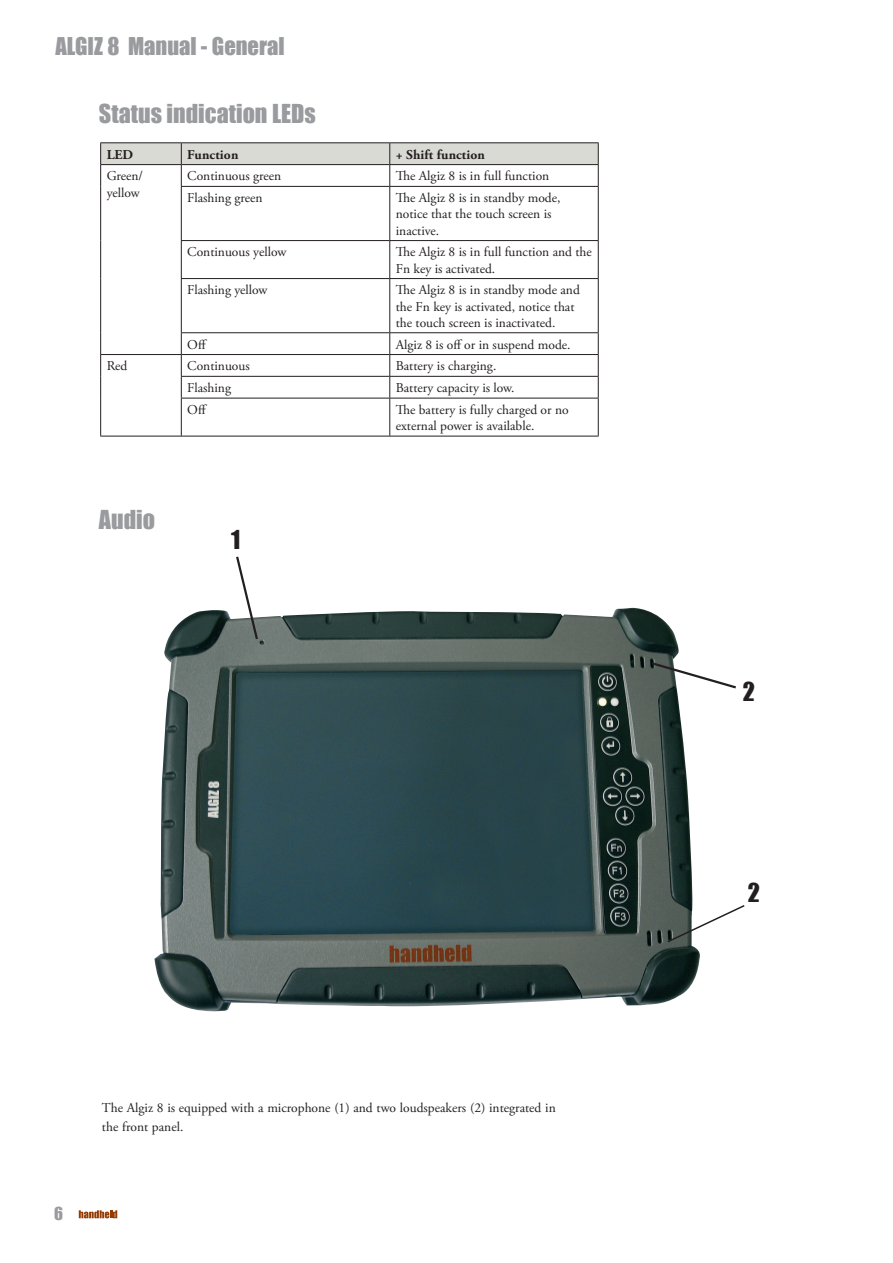
<style>
.page{position:relative;width:893px;height:1263px;background:#fff}
.page>*{position:absolute;margin:0;border:0;box-sizing:border-box;transform-origin:0 0}
.t1{font:24px "Impact";color:#999b9e}
.t2{font:24px "Impact";color:#231f20}
.t3{font:22.5px "Impact";color:#999b9e}
.t4{font:16.5px "Impact";color:#999b9e}
.t5{font:13.5px/16.2px "Adobe Garamond Pro";color:#231f20}
.t6{font:700 13.5px "Adobe Garamond Pro";letter-spacing:.01em;color:#231f20}
</style>
<div class="page">
<svg style="left:79px;top:1210px;width:38px;height:8px"></svg>
<img style="left:154px;top:608px;width:546px;height:404px">
<hr style="left:100px;top:142px;width:81px;height:1px;background:#231f20">
<hr style="left:181px;top:142px;width:209px;height:1px;background:#231f20">
<hr style="left:390px;top:142px;width:209px;height:1px;background:#231f20">
<svg style="left:100px;top:143px;width:499px;height:43px"></svg>
<hr style="left:100px;top:186px;width:1px;height:55px;background:#231f20">
<hr style="left:181px;top:186px;width:209px;height:1px;background:#231f20">
<hr style="left:181px;top:187px;width:1px;height:53px;background:#231f20">
<hr style="left:390px;top:186px;width:209px;height:1px;background:#231f20">
<hr style="left:389px;top:187px;width:1px;height:53px;background:#231f20">
<hr style="left:598px;top:187px;width:1px;height:53px;background:#231f20">
<hr style="left:100px;top:241px;width:1px;height:38px;background:#231f20">
<hr style="left:181px;top:240px;width:209px;height:1px;background:#231f20">
<hr style="left:181px;top:241px;width:1px;height:37px;background:#231f20">
<hr style="left:390px;top:240px;width:209px;height:1px;background:#231f20">
<hr style="left:389px;top:241px;width:1px;height:37px;background:#231f20">
<hr style="left:598px;top:241px;width:1px;height:37px;background:#231f20">
<hr style="left:100px;top:279px;width:1px;height:54px;background:#231f20">
<hr style="left:181px;top:278px;width:209px;height:1px;background:#231f20">
<hr style="left:181px;top:279px;width:1px;height:53px;background:#231f20">
<hr style="left:390px;top:278px;width:209px;height:1px;background:#231f20">
<hr style="left:389px;top:279px;width:1px;height:53px;background:#231f20">
<hr style="left:598px;top:279px;width:1px;height:53px;background:#231f20">
<hr style="left:181px;top:332px;width:209px;height:1px;background:#231f20">
<hr style="left:390px;top:332px;width:209px;height:1px;background:#231f20">
<hr style="left:100px;top:354px;width:81px;height:1px;background:#231f20">
<hr style="left:181px;top:354px;width:209px;height:1px;background:#231f20">
<hr style="left:390px;top:354px;width:209px;height:1px;background:#231f20">
<svg style="left:100px;top:333px;width:1px;height:65px"></svg>
<hr style="left:181px;top:376px;width:209px;height:1px;background:#231f20">
<svg style="left:181px;top:333px;width:1px;height:65px"></svg>
<hr style="left:390px;top:376px;width:209px;height:1px;background:#231f20">
<svg style="left:389px;top:333px;width:1px;height:65px"></svg>
<svg style="left:598px;top:333px;width:1px;height:65px"></svg>
<hr style="left:100px;top:398px;width:1px;height:38px;background:#231f20">
<hr style="left:181px;top:398px;width:209px;height:1px;background:#231f20">
<hr style="left:181px;top:398px;width:1px;height:38px;background:#231f20">
<hr style="left:390px;top:398px;width:209px;height:1px;background:#231f20">
<hr style="left:389px;top:398px;width:1px;height:38px;background:#231f20">
<hr style="left:598px;top:398px;width:1px;height:38px;background:#231f20">
<hr style="left:100px;top:436px;width:499px;height:1px;background:#231f20">
<svg style="left:234px;top:556px;width:26px;height:86px"></svg>
<svg style="left:649px;top:661px;width:87px;height:29px"></svg>
<svg style="left:666px;top:904px;width:79px;height:40px"></svg>
<h2 class="t3" style="left:56px;top:32px;width:231px">ALGIZ 8 Manual - General</h2>
<h1 class="t1" style="left:99px;top:98px;width:218px">Status indication LEDs</h1>
<p class="t6" style="left:107px;top:149px;width:28px">LED</p>
<p class="t6" style="left:187px;top:149px;width:53px">Function</p>
<p class="t6" style="left:396px;top:149px;width:91px">+ Shift function</p>
<p class="t5" style="left:107px;top:169px;width:38px">Green/ yellow</p>
<p class="t5" style="left:187px;top:169px;width:96px">Continuous green</p>
<p class="t5" style="left:396px;top:169px;width:155px">The Algiz 8 is in full function</p>
<p class="t5" style="left:187px;top:191px;width:77px">Flashing green</p>
<p class="t5" style="left:396px;top:191px;width:166px">The Algiz 8 is in standby mode, notice that the touch screen is inactive.</p>
<p class="t5" style="left:187px;top:245px;width:101px">Continuous yellow</p>
<p class="t5" style="left:396px;top:245px;width:198px">The Algiz 8 is in full function and the<br>Fn key is activated.</p>
<p class="t5" style="left:187px;top:283px;width:82px">Flashing yellow</p>
<p class="t5" style="left:396px;top:283px;width:186px">The Algiz 8 is in standby mode and the Fn key is activated, notice that the touch screen is inactivated.</p>
<p class="t5" style="left:187px;top:337px;width:21px">Off</p>
<p class="t5" style="left:396px;top:337px;width:176px">Algiz 8 is off or in suspend mode.</p>
<p class="t5" style="left:107px;top:359px;width:22px">Red</p>
<p class="t5" style="left:187px;top:359px;width:64px">Continuous</p>
<p class="t5" style="left:396px;top:359px;width:102px">Battery is charging.</p>
<p class="t5" style="left:187px;top:381px;width:45px">Flashing</p>
<p class="t5" style="left:396px;top:381px;width:120px">Battery capacity is low.</p>
<p class="t5" style="left:187px;top:403px;width:21px">Off</p>
<p class="t5" style="left:396px;top:403px;width:174px">The battery is fully charged or no external power is available.</p>
<h1 class="t1" style="left:99px;top:505px;width:58px">Audio</h1>
<h1 class="t2" style="left:231px;top:525px;width:11px">1</h1>
<p class="t4" style="left:54px;top:1204px;width:10px">6</p>
<p class="t5" style="left:102px;top:1099px;width:455px;line-height:19.5px">The Algiz 8 is equipped with a microphone (1) and two loudspeakers (2) integrated in the front panel.</p>
<h1 class="t2" style="left:743px;top:677px;width:14px">2</h1>
<h1 class="t2" style="left:748px;top:878px;width:14px">2</h1>
</div>
